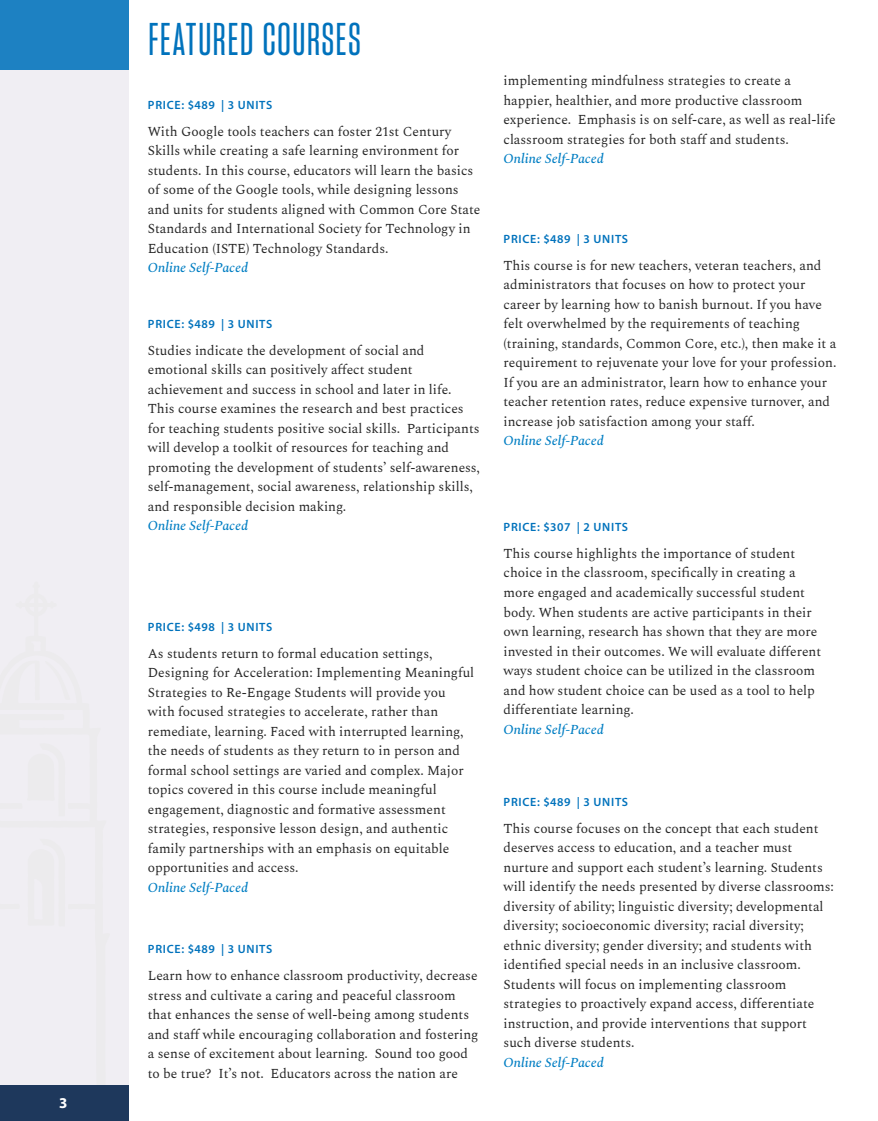
<style>
.page{position:relative;width:878px;height:1121px;background:#fff}
.page>*{position:absolute;margin:0;border:0;box-sizing:border-box;transform-origin:0 0}
.t1{font:45px "Sharp Grotesk Medium 11";letter-spacing:.03em;color:#0072bc}
.t2{font:700 15px "Myriad Pro";color:#fff}
.t3{font:13.5px/19.5px "Spectral";color:#262626}
.t4{font:italic 500 13.5px "Spectral";color:#007ec3}
.t5{font:600 12px "Myriad Pro";letter-spacing:.06em;color:#0072bc}
</style>
<div class="page">
<div style="left:0;top:0;width:128px;height:1120px;background:#f0eef3"></div>
<div style="left:0;top:1084px;width:128px;height:36px;background:#1b365a"></div>
<div style="left:0;top:0;width:128px;height:70px;background:#1d81c2"></div>
<p class="t2" style="left:59px;top:1093px;width:10px">3</p>
<h1 class="t1" style="left:148px;top:11px;width:214px">FEATURED COURSES</h1>
<p class="t5" style="left:148px;top:98px;width:126px">PRICE: $489 | 3 UNITS</p>
<p class="t3" style="left:148px;top:122px;width:334px">With Google tools teachers can foster 21st Century Skills while creating a safe learning environment for students. In this course, educators will learn the basics of some of the Google tools, while designing lessons and units for students aligned with Common Core State Standards and International Society for Technology in Education (ISTE) Technology Standards.</p>
<p class="t4" style="left:148px;top:258px;width:102px">Online Self-Paced</p>
<p class="t5" style="left:148px;top:317px;width:126px">PRICE: $489 | 3 UNITS</p>
<p class="t3" style="left:148px;top:341px;width:333px">Studies indicate the development of social and emotional skills can positively affect student achievement and success in school and later in life.<br>This course examines the research and best practices for teaching students positive social skills. Participants will develop a toolkit of resources for teaching and promoting the development of students’ self-awareness, self-management, social awareness, relationship skills, and responsible decision making.</p>
<p class="t4" style="left:148px;top:516px;width:102px">Online Self-Paced</p>
<p class="t5" style="left:148px;top:620px;width:126px">PRICE: $498 | 3 UNITS</p>
<p class="t3" style="left:148px;top:644px;width:328px">As students return to formal education settings, Designing for Acceleration: Implementing Meaningful Strategies to Re-Engage Students will provide you with focused strategies to accelerate, rather than remediate, learning. Faced with interrupted learning, the needs of students as they return to in person and formal school settings are varied and complex. Major topics covered in this course include meaningful engagement, diagnostic and formative assessment strategies, responsive lesson design, and authentic family partnerships with an emphasis on equitable opportunities and access.</p>
<p class="t4" style="left:148px;top:877px;width:102px">Online Self-Paced</p>
<p class="t5" style="left:148px;top:942px;width:126px">PRICE: $489 | 3 UNITS</p>
<p class="t3" style="left:148px;top:966px;width:332px">Learn how to enhance classroom productivity, decrease stress and cultivate a caring and peaceful classroom that enhances the sense of well-being among students and staff while encouraging collaboration and fostering a sense of excitement about learning. Sound too good to be true? It’s not. Educators across the nation are</p>
<p class="t3" style="left:503px;top:71px;width:334px">implementing mindfulness strategies to create a happier, healthier, and more productive classroom experience. Emphasis is on self-care, as well as real-life classroom strategies for both staff and students.</p>
<p class="t4" style="left:503px;top:149px;width:102px">Online Self-Paced</p>
<p class="t5" style="left:503px;top:232px;width:126px">PRICE: $489 | 3 UNITS</p>
<p class="t3" style="left:503px;top:256px;width:334px">This course is for new teachers, veteran teachers, and administrators that focuses on how to protect your career by learning how to banish burnout. If you have felt overwhelmed by the requirements of teaching (training, standards, Common Core, etc.), then make it a requirement to rejuvenate your love for your profession.<br>If you are an administrator, learn how to enhance your teacher retention rates, reduce expensive turnover, and increase job satisfaction among your staff.</p>
<p class="t4" style="left:503px;top:431px;width:102px">Online Self-Paced</p>
<p class="t5" style="left:503px;top:520px;width:126px">PRICE: $307 | 2 UNITS</p>
<p class="t3" style="left:503px;top:544px;width:319px">This course highlights the importance of student choice in the classroom, specifically in creating a more engaged and academically successful student body. When students are active participants in their own learning, research has shown that they are more invested in their outcomes. We will evaluate different ways student choice can be utilized in the classroom and how student choice can be used as a tool to help differentiate learning.</p>
<p class="t4" style="left:503px;top:719px;width:102px">Online Self-Paced</p>
<p class="t5" style="left:503px;top:795px;width:126px">PRICE: $489 | 3 UNITS</p>
<p class="t3" style="left:503px;top:818px;width:332px">This course focuses on the concept that each student deserves access to education, and a teacher must nurture and support each student’s learning. Students will identify the needs presented by diverse classrooms: diversity of ability; linguistic diversity; developmental diversity; socioeconomic diversity; racial diversity; ethnic diversity; gender diversity; and students with identified special needs in an inclusive classroom.<br>Students will focus on implementing classroom strategies to proactively expand access, differentiate instruction, and provide interventions that support such diverse students.</p>
<p class="t4" style="left:503px;top:1052px;width:102px">Online Self-Paced</p>
</div>
